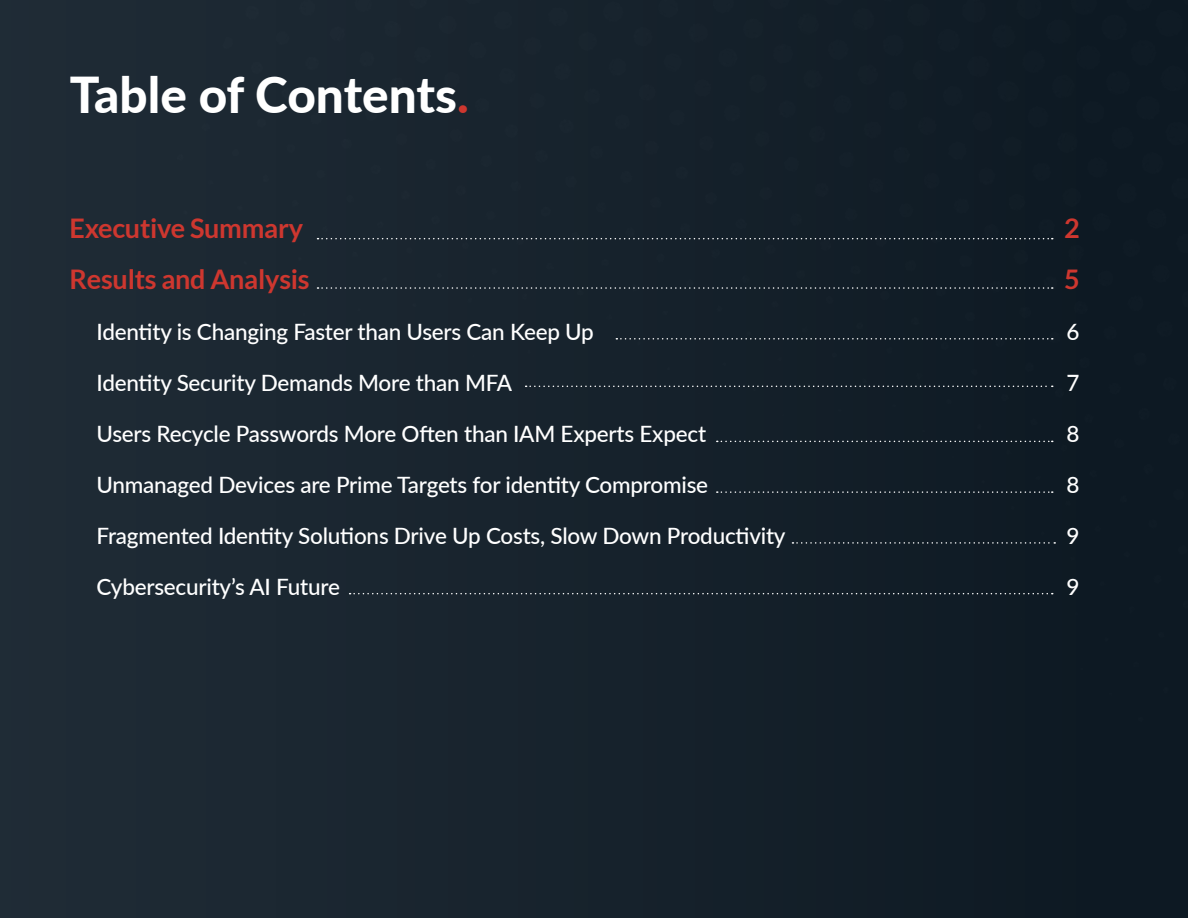
<style>
.page{position:relative;width:1188px;height:918px;background:#fff}
.page>*{position:absolute;margin:0;border:0;box-sizing:border-box;transform-origin:0 0}
.t1{font:800 49.5px "Lato";color:#fff}
.t2{font:700 27px/51px "Lato";letter-spacing:-.01em;color:#ce372f}
.t3{font:500 22.5px "Lato";letter-spacing:-.01em;color:#fff}
.s1{color:#ce372f}
</style>
<div class="page">
<div style="left:1px;top:1px;width:1186px;height:916px;background:linear-gradient(to right,#202c36,#0c1822)"></div>
<div style="left:157px;top:0;width:1031px;height:732px;background:#15212b"></div>
<svg style="left:318px;top:238px;width:735px;height:1px"></svg>
<svg style="left:350px;top:593px;width:703px;height:1px"></svg>
<svg style="left:318px;top:287px;width:735px;height:2px"></svg>
<svg style="left:616px;top:338px;width:437px;height:2px"></svg>
<svg style="left:717px;top:441px;width:336px;height:1px"></svg>
<svg style="left:717px;top:491px;width:336px;height:2px"></svg>
<svg style="left:792px;top:542px;width:263px;height:2px"></svg>
<svg style="left:526px;top:386px;width:527px;height:1px"></svg>
<h1 class="t1" style="left:70px;top:58px;width:401px">Table of Contents<span class="s1">.</span></h1>
<p class="t2" style="left:70px;top:203px;width:242px">Executive Summary<br>Results and Analysis</p>
<p class="t3" style="left:97px;top:316px;width:499px">Identity is Changing Faster than Users Can Keep Up</p>
<p class="t3" style="left:97px;top:367px;width:417px">Identity Security Demands More than MFA</p>
<p class="t3" style="left:97px;top:418px;width:611px">Users Recycle Passwords More Often than IAM Experts Expect</p>
<p class="t3" style="left:97px;top:469px;width:613px">Unmanaged Devices are Prime Targets for identity Compromise</p>
<p class="t3" style="left:97px;top:520px;width:691px">Fragmented Identity Solutions Drive Up Costs, Slow Down Productivity</p>
<p class="t3" style="left:97px;top:571px;width:245px">Cybersecurity’s AI Future</p>
<p class="t2" style="left:1064px;top:203px;width:17px">2<br>5</p>
<p class="t3" style="left:1067px;top:316px;width:15px">6</p>
<p class="t3" style="left:1067px;top:367px;width:15px">7</p>
<p class="t3" style="left:1067px;top:418px;width:15px">8</p>
<p class="t3" style="left:1067px;top:469px;width:15px">8</p>
<p class="t3" style="left:1067px;top:520px;width:15px">9</p>
<p class="t3" style="left:1067px;top:571px;width:15px">9</p>
</div>
